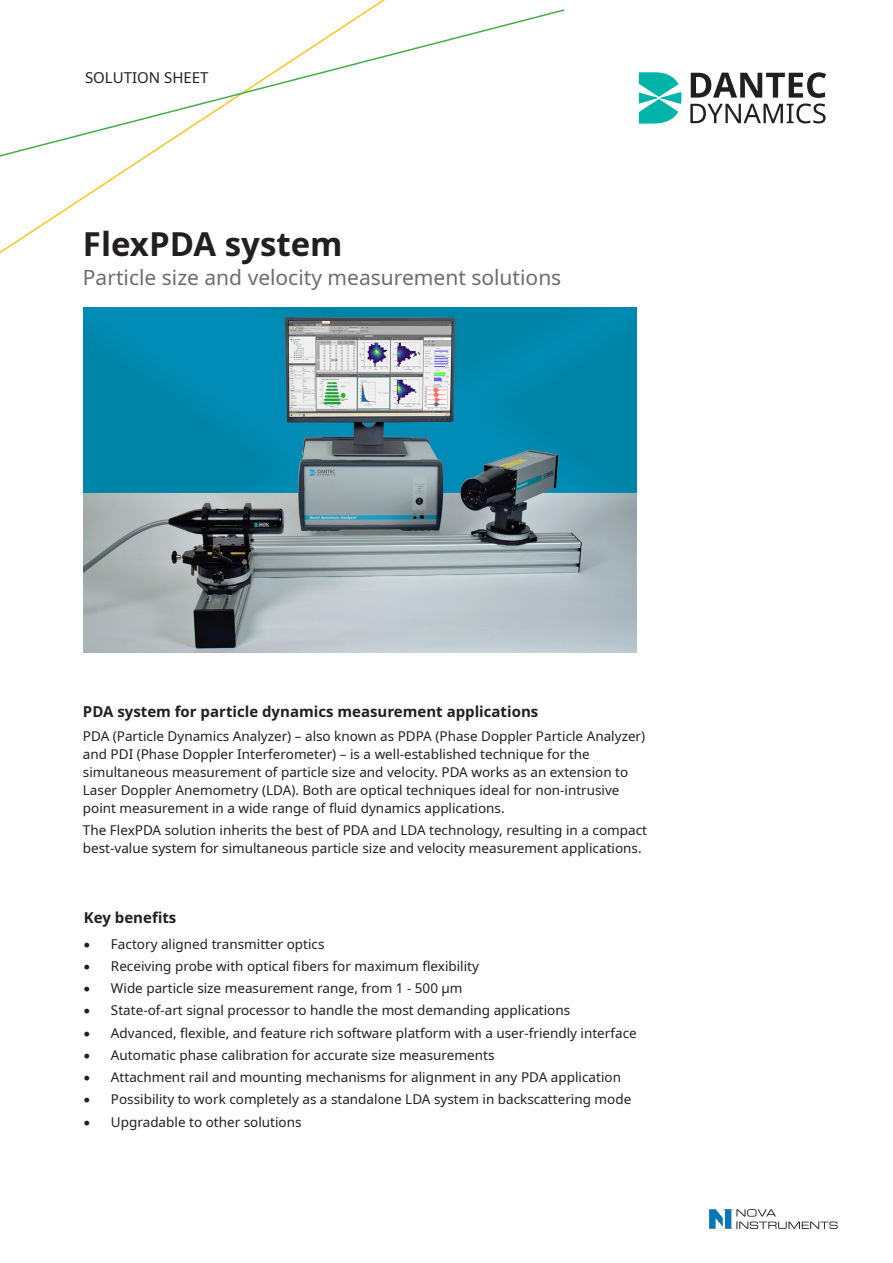
<style>
.page{position:relative;width:893px;height:1263px;background:#fff}
.page>*{position:absolute;margin:0;border:0;box-sizing:border-box;transform-origin:0 0}
.t1{font:700 33px "Noto Sans";color:#231f20}
.t2{font:21px "Noto Sans";color:#6c6d70}
.t3{font:700 15px "Noto Sans";color:#231f20}
.t4{font:15px "Noto Sans";color:#231f20}
.t5{font:13.5px/18px "Noto Sans";color:#231f20}
</style>
<div class="page">
<svg style="left:639px;top:72px;width:42px;height:52px"></svg>
<svg style="left:690px;top:72px;width:136px;height:51px"></svg>
<svg style="left:709px;top:1209px;width:129px;height:20px"></svg>
<svg style="left:0;top:8px;width:565px;height:158px"></svg>
<img style="left:84px;top:307px;width:553px;height:346px">
<p class="t4" style="left:85px;top:67px;width:125px">SOLUTION SHEET</p>
<p class="t1" style="left:83px;top:221px;width:261px">FlexPDA system</p>
<p class="t2" style="left:83px;top:263px;width:480px">Particle size and velocity measurement solutions</p>
<p class="t3" style="left:83px;top:701px;width:457px">PDA system for particle dynamics measurement applications</p>
<p class="t5" style="left:83px;top:727px;width:564px">PDA (Particle Dynamics Analyzer) – also known as PDPA (Phase Doppler Particle Analyzer) and PDI (Phase Doppler Interferometer) – is a well-established technique for the simultaneous measurement of particle size and velocity. PDA works as an extension to Laser Doppler Anemometry (LDA). Both are optical techniques ideal for non-intrusive point measurement in a wide range of fluid dynamics applications.</p>
<p class="t5" style="left:83px;top:821px;width:566px">The FlexPDA solution inherits the best of PDA and LDA technology, resulting in a compact best-value system for simultaneous particle size and velocity measurement applications.</p>
<p class="t3" style="left:84px;top:907px;width:94px">Key benefits</p>
<p class="t5" style="left:84px;top:935px;width:242px">• Factory aligned transmitter optics</p>
<p class="t5" style="left:84px;top:957px;width:396px">• Receiving probe with optical fibers for maximum flexibility</p>
<p class="t5" style="left:84px;top:979px;width:380px">• Wide particle size measurement range, from 1 - 500 µm</p>
<p class="t5" style="left:84px;top:1002px;width:488px">• State-of-art signal processor to handle the most demanding applications</p>
<p class="t5" style="left:84px;top:1024px;width:554px">• Advanced, flexible, and feature rich software platform with a user-friendly interface</p>
<p class="t5" style="left:84px;top:1046px;width:412px">• Automatic phase calibration for accurate size measurements</p>
<p class="t5" style="left:84px;top:1068px;width:538px">• Attachment rail and mounting mechanisms for alignment in any PDA application</p>
<p class="t5" style="left:84px;top:1091px;width:549px">• Possibility to work completely as a standalone LDA system in backscattering mode</p>
<p class="t5" style="left:84px;top:1113px;width:219px">• Upgradable to other solutions</p>
</div>
